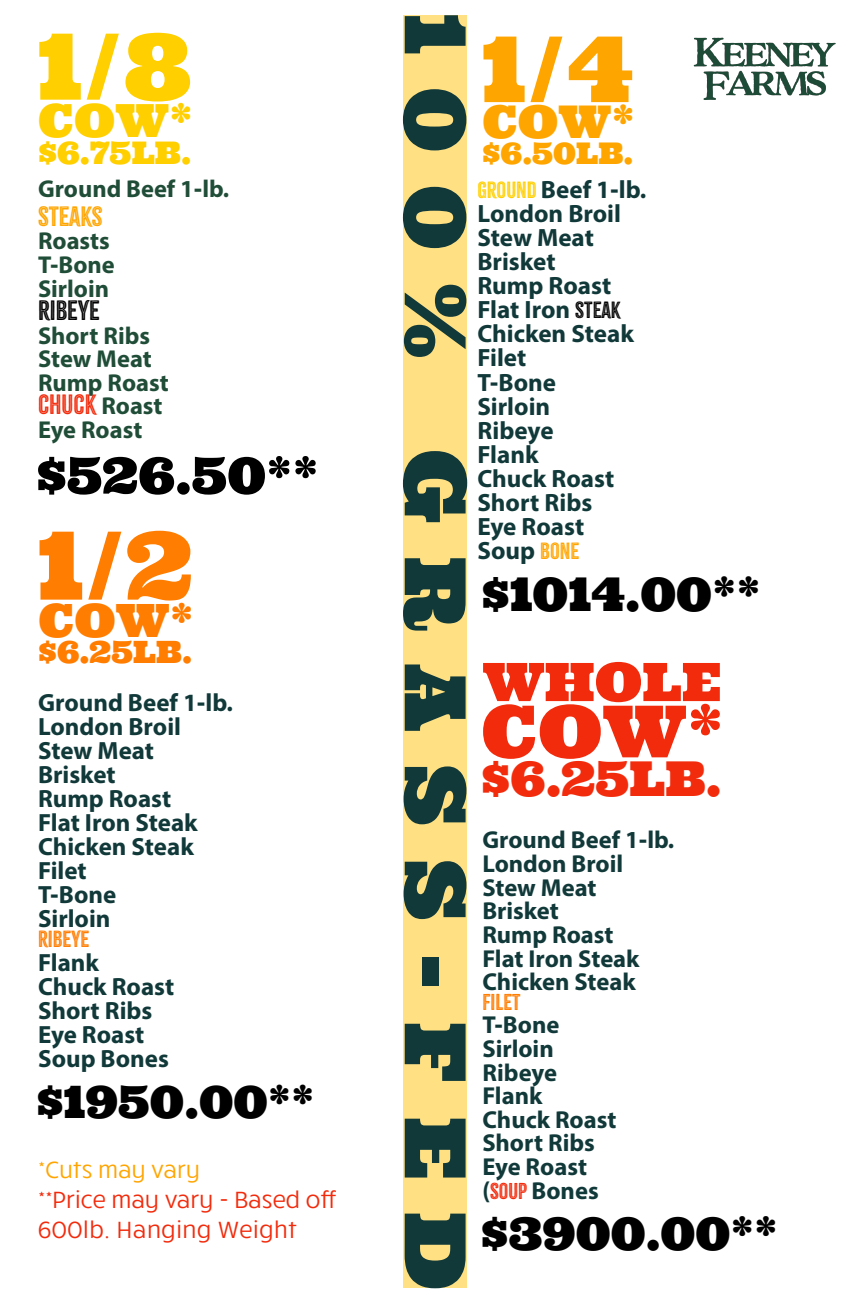
<style>
.page{position:relative;width:864px;height:1296px;background:#fff}
.page>*{position:absolute;margin:0;border:0;box-sizing:border-box;transform-origin:0 0}
.t1{font:94.5px "Ultra";color:#ff7d00}
.t2{font:91.8px "Ultra";color:#ffcf00}
.t3{font:91.2px "Ultra";color:#ffa500}
.t4{font:84.6px "Ultra";letter-spacing:.385em;color:#113939}
.t5{font:71.7px "Ultra";color:#f22b0c}
.t6{font:53.1px "Ultra";color:#f22b0c}
.t7{font:50.4px "Ultra";color:#000}
.t8{font:48px "Ultra";color:#f22b0c}
.t9{font:46.5px "Ultra";color:#000}
.t10{font:45.9px "Ultra";color:#ff7d00}
.t11{font:45.6px "Ultra";color:#000}
.t12{font:45.6px "Ultra";color:#ffcf00}
.t13{font:45px "Ultra";color:#ffa500}
.t14{font:44.7px "Ultra";color:#000}
.t15{font:31.2px "Ultra";color:#ffcf00}
.t16{font:30.9px "Ultra";color:#ff7d00}
.t17{font:30px "Ultra";color:#ffa500}
.t18{font:700 25.2px/24px "Myriad Hebrew";color:#113939}
.t19{font:700 24.9px/24px "Myriad Hebrew";color:#113939}
.t20{font:700 24.6px/23.7px "Myriad Hebrew";color:#113939}
.t21{font:700 24.6px/23.4px "Myriad Hebrew";color:#204d37}
.t22{font:24.6px "Citrus Gothic Inline";color:#f22b0c}
.t23{font:24.6px "Citrus Gothic Inline";letter-spacing:-.005em;color:#ffa500}
.t24{font:24.6px "Citrus Gothic Inline";color:#000}
.t25{font:24px/30px "Ruck Sack";letter-spacing:.025em;color:#f22b0c}
.t26{font:24px "Ruck Sack";color:#ffa500}
.t27{font:20.4px "Citrus Gothic Inline";color:#ff7d00}
.t28{font:20.1px "Citrus Gothic Inline";color:#ff7d00}
.s1{font-family:"Myriad Hebrew";font-weight:700;color:#204d37}
.s2{font-family:"Citrus Gothic Inline";font-weight:400;font-size:20.4px;color:#ffcf00}
.s3{font-family:"Citrus Gothic Inline";font-weight:400;font-size:20.4px;color:#000}
.s4{font-family:"Citrus Gothic Inline";font-weight:400;font-size:20.4px;color:#ffa500}
.s5{font-family:"Citrus Gothic Inline";font-weight:400;font-size:20.1px;color:#f22b0c}
</style>
<div class="page">
<div style="left:403px;top:15px;width:63px;height:1272px;background:#ffe184"></div>
<img style="left:693px;top:37px;width:143px;height:63px">
<h2 class="t2" style="left:37px;top:7px;width:157px">1/8</h2>
<h3 class="t12" style="left:38px;top:91px;width:156px">COW*</h3>
<p class="t15" style="left:38px;top:132px;width:154px">$6.75LB.</p>
<p class="t21" style="left:38px;top:179px;width:193px">Ground Beef 1-lb.</p>
<p class="t23" style="left:38px;top:201px;width:66px">STEAKS</p>
<p class="t21" style="left:38px;top:231px;width:78px">Roasts<br>T-Bone<br>Sirloin</p>
<p class="t24" style="left:38px;top:295px;width:63px">RIBEYE</p>
<p class="t21" style="left:38px;top:325px;width:132px">Short Ribs<br>Stew Meat<br>Rump Roast</p>
<p class="t22" style="left:38px;top:389px;width:126px">CHUCK <span class="s1">Roast</span></p>
<p class="t21" style="left:38px;top:419px;width:106px">Eye Roast</p>
<h3 class="t7" style="left:37px;top:443px;width:284px">$526.50**</h3>
<h1 class="t1" style="left:37px;top:504px;width:158px">1/2</h1>
<h3 class="t10" style="left:38px;top:591px;width:157px">COW*</h3>
<p class="t16" style="left:39px;top:632px;width:155px">$6.25LB.</p>
<p class="t19" style="left:38px;top:692px;width:197px">Ground Beef 1-lb.<br>London Broil<br>Stew Meat<br>Brisket<br>Rump Roast<br>Flat Iron Steak<br>Chicken Steak<br>Filet<br>T-Bone<br>Sirloin</p>
<p class="t27" style="left:38px;top:926px;width:53px">RIBEYE</p>
<p class="t19" style="left:38px;top:952px;width:138px">Flank<br>Chuck Roast<br>Short Ribs<br>Eye Roast<br>Soup Bones</p>
<h3 class="t14" style="left:37px;top:1073px;width:279px">$1950.00**</h3>
<p class="t26" style="left:38px;top:1154px;width:164px">*Cuts may vary</p>
<p class="t25" style="left:38px;top:1184px;width:301px">**Price may vary - Based off<br>600lb. Hanging Weight</p>
<h3 class="t4" style="left:490px;top:13px;width:1279px;rotate:90deg">100% GRASS-FED</h3>
<h3 class="t3" style="left:481px;top:10px;width:153px">1/4</h3>
<h3 class="t13" style="left:482px;top:93px;width:154px">COW*</h3>
<p class="t17" style="left:483px;top:134px;width:152px">$6.50LB.</p>
<p class="t18" style="left:477px;top:179px;width:171px"><span class="s2">GROUND</span> Beef 1-lb.<br>London Broil<br>Stew Meat<br>Brisket<br>Rump Roast<br>Flat Iron <span class="s3">STEAK<br></span>Chicken Steak<br>Filet<br>T-Bone<br>Sirloin<br>Ribeye<br>Flank<br>Chuck Roast<br>Short Ribs<br>Eye Roast<br>Soup <span class="s4">BONE</span></p>
<h3 class="t9" style="left:482px;top:564px;width:281px">$1014.00**</h3>
<h3 class="t6" style="left:483px;top:648px;width:240px">WHOLE</h3>
<h3 class="t5" style="left:481px;top:685px;width:244px">COW*</h3>
<h3 class="t8" style="left:482px;top:748px;width:242px">$6.25LB.</h3>
<p class="t20" style="left:482px;top:830px;width:194px">Ground Beef 1-lb.<br>London Broil<br>Stew Meat<br>Brisket<br>Rump Roast<br>Flat Iron Steak<br>Chicken Steak</p>
<p class="t28" style="left:482px;top:989px;width:40px">FILET</p>
<p class="t20" style="left:482px;top:1015px;width:136px">T-Bone<br>Sirloin<br>Ribeye<br>Flank<br>Chuck Roast<br>Short Ribs<br>Eye Roast (<span class="s5">SOUP</span> Bones</p>
<h3 class="t11" style="left:481px;top:1204px;width:298px">$3900.00**</h3>
</div>
